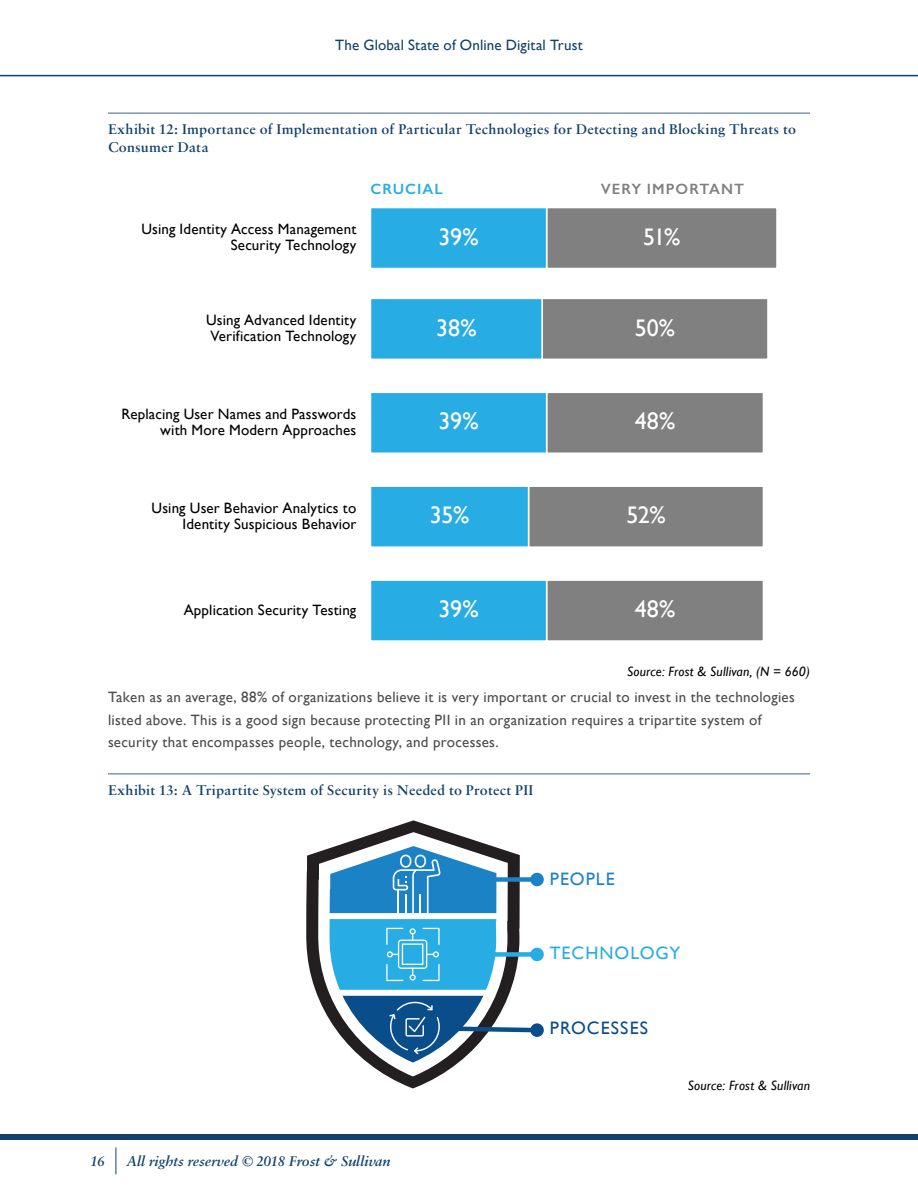
<style>
.page{position:relative;width:918px;height:1188px;background:#fff}
.page>*{position:absolute;margin:0;border:0;box-sizing:border-box;transform-origin:0 0}
.t1{font:24px "Gill Sans";letter-spacing:-.015em;color:#fff}
.t2{font:18px "Gill Sans";letter-spacing:.05em;color:#27ade3}
.t3{font:18px "Gill Sans";letter-spacing:.06em;color:#0a4d8b}
.t4{font:18px "Gill Sans";letter-spacing:.05em;color:#1b82c5}
.Text_body{font:15px/22.5px "Gill Sans";letter-spacing:.02em;color:#4b4c4d}
.t5{font:15px/16.5px "Gill Sans";letter-spacing:.01em;color:#000;text-align:right}
.Figure{font:600 15px/18px "Sabon MT Pro";letter-spacing:.015em;color:#13416b}
.t6{font:italic 600 15px "Sabon MT Pro";color:#13416b}
.t7{font:15px "Gill Sans";letter-spacing:.01em;color:#13416b}
.t8{font:600 15px "Gill Sans";letter-spacing:.065em;color:#7f807f}
.t9{font:600 15px "Gill Sans";letter-spacing:.065em;color:#27ade3}
.t10{font:italic 13.5px "Gill Sans";letter-spacing:.01em;color:#000}
</style>
<div class="page">
<div style="left:0;top:1134px;width:918px;height:5px;background:#13416b"></div>
<hr style="left:0;top:75px;width:918px;height:1px;background:#13416b">
<svg style="left:116px;top:1147px;width:1px;height:27px"></svg>
<hr style="left:108px;top:113px;width:702px;height:1px;background:#507497">
<hr style="left:108px;top:773px;width:702px;height:1px;background:#507497">
<div style="left:547px;top:208px;width:230px;height:61px;background:#7f807f"></div>
<div style="left:546px;top:207px;width:232px;height:62px;border:2px solid #fff"></div>
<div style="left:542px;top:298px;width:226px;height:61px;background:#7f807f"></div>
<div style="left:541px;top:298px;width:228px;height:62px;border:2px solid #fff"></div>
<div style="left:547px;top:392px;width:216px;height:61px;background:#7f807f"></div>
<div style="left:546px;top:392px;width:218px;height:62px;border:2px solid #fff"></div>
<div style="left:529px;top:486px;width:234px;height:61px;background:#7f807f"></div>
<div style="left:528px;top:485px;width:236px;height:63px;border:2px solid #fff"></div>
<div style="left:547px;top:580px;width:216px;height:61px;background:#7f807f"></div>
<div style="left:546px;top:579px;width:218px;height:63px;border:2px solid #fff"></div>
<div style="left:370px;top:208px;width:177px;height:61px;background:#27ade3"></div>
<div style="left:370px;top:207px;width:177px;height:62px;border:2px solid #fff"></div>
<div style="left:370px;top:298px;width:172px;height:61px;background:#27ade3"></div>
<div style="left:370px;top:298px;width:173px;height:62px;border:2px solid #fff"></div>
<div style="left:370px;top:392px;width:177px;height:61px;background:#27ade3"></div>
<div style="left:370px;top:392px;width:177px;height:62px;border:2px solid #fff"></div>
<div style="left:370px;top:486px;width:159px;height:61px;background:#27ade3"></div>
<div style="left:370px;top:485px;width:159px;height:63px;border:2px solid #fff"></div>
<div style="left:370px;top:580px;width:177px;height:61px;background:#27ade3"></div>
<div style="left:370px;top:579px;width:177px;height:63px;border:2px solid #fff"></div>
<svg style="left:306px;top:820px;width:177px;height:268px"></svg>
<svg style="left:530px;top:873px;width:14px;height:13px"></svg>
<svg style="left:530px;top:948px;width:14px;height:13px"></svg>
<svg style="left:530px;top:1023px;width:14px;height:14px"></svg>
<svg style="left:327px;top:843px;width:215px;height:223px"></svg>
<p class="t7" style="left:335px;top:36px;width:249px">The Global State of Online Digital Trust</p>
<p class="Figure" style="left:108px;top:120px;width:689px">Exhibit 12: Importance of Implementation of Particular Technologies for Detecting and Blocking Threats to<br>Consumer Data</p>
<p class="t5" style="left:141px;top:221px;width:216px">Using Identity Access Management<br>Security Technology</p>
<p class="t9" style="left:370px;top:179px;width:74px">CRUCIAL</p>
<p class="t8" style="left:601px;top:179px;width:145px">VERY IMPORTANT</p>
<p class="t1" style="left:439px;top:223px;width:42px">39%</p>
<p class="t1" style="left:643px;top:223px;width:39px">51%</p>
<p class="t5" style="left:206px;top:312px;width:152px;text-align:left">Using Advanced Identity<br>Verification Technology</p>
<p class="t1" style="left:436px;top:314px;width:42px">38%</p>
<p class="t1" style="left:635px;top:314px;width:42px">50%</p>
<p class="t5" style="left:121px;top:406px;width:236px">Replacing User Names and Passwords with More Modern Approaches</p>
<p class="t5" style="left:152px;top:500px;width:206px">Using User Behavior Analytics to<br>Identity Suspicious Behavior</p>
<p class="t1" style="left:439px;top:407px;width:42px">39%</p>
<p class="t1" style="left:635px;top:407px;width:42px">48%</p>
<p class="t1" style="left:430px;top:501px;width:41px">35%</p>
<p class="t1" style="left:626px;top:501px;width:41px">52%</p>
<p class="t5" style="left:184px;top:602px;width:174px">Application Security Testing</p>
<p class="t1" style="left:439px;top:595px;width:42px">39%</p>
<p class="t1" style="left:635px;top:595px;width:42px">48%</p>
<p class="t10" style="left:627px;top:663px;width:184px">Source: Frost &amp; Sullivan, (N = 660)</p>
<p class="Text_body" style="left:108px;top:686px;width:688px">Taken as an average, 88% of organizations believe it is very important or crucial to invest in the technologies listed above. This is a good sign because protecting PII in an organization requires a tripartite system of security that encompasses people, technology, and processes.</p>
<p class="Figure" style="left:108px;top:781px;width:427px">Exhibit 13: A Tripartite System of Security is Needed to Protect PII</p>
<p class="t4" style="left:550px;top:868px;width:66px">PEOPLE</p>
<p class="t2" style="left:550px;top:943px;width:132px">TECHNOLOGY</p>
<p class="t6" style="left:90px;top:1153px;width:16px">16</p>
<p class="t6" style="left:127px;top:1153px;width:265px">All rights reserved © 2018 Frost &amp; Sullivan</p>
<p class="t3" style="left:550px;top:1018px;width:100px">PROCESSES</p>
<p class="t10" style="left:688px;top:1077px;width:124px">Source: Frost &amp; Sullivan</p>
</div>
